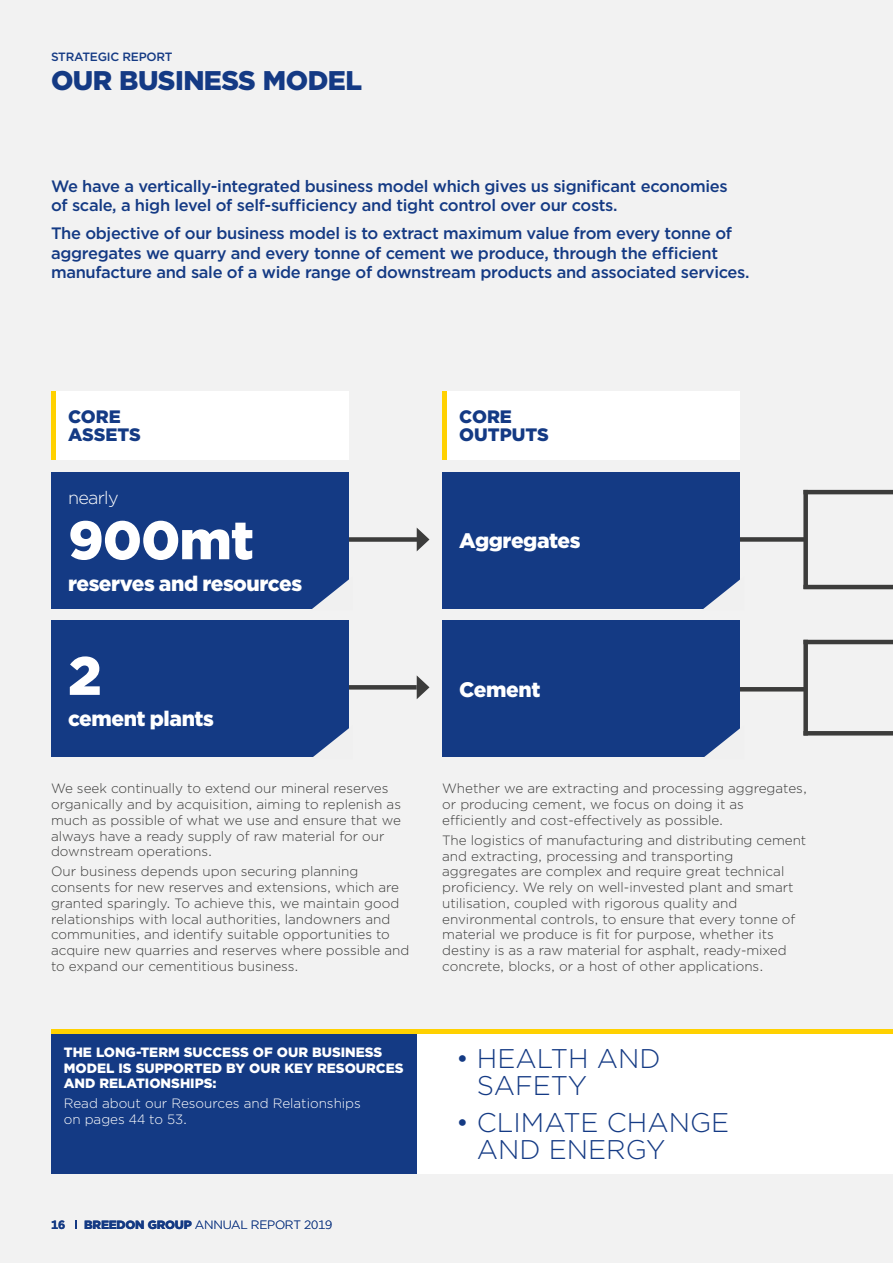
<style>
.page{position:relative;width:893px;height:1263px;background:#f2f2f2}
.page>*{position:absolute;margin:0;border:0;box-sizing:border-box;transform-origin:0 0}
.t1{font:900 54px "Gotham";letter-spacing:-.02em;color:#fff}
.t2{font:300 27px/27px "Gotham";color:#143a84}
.t3{font:900 27px "Gotham";letter-spacing:-.02em;color:#143a84}
.t4{font:900 21px "Gotham";letter-spacing:-.025em;color:#fff}
.t5{font:900 18px/18px "Gotham";color:#143a84}
.t6{font:300 18px "Gotham";letter-spacing:-.04em;color:#fff}
.t7{font:500 16.5px/19.5px "Gotham";letter-spacing:-.02em;color:#143a84}
.t8{font:300 13.5px/15.8px "Gotham";color:#3c3c3b}
.t9{font:900 13.5px/15.8px "Gotham";color:#fff}
.t10{font:300 13.5px/15.8px "Gotham";color:#fff}
.t11{font:300 12px "Gotham";letter-spacing:-.02em;color:#143a84}
.t12{font:500 12px "Gotham";letter-spacing:-.02em;color:#143a84}
.t13{font:700 12px "Gotham";color:#143a84}
.s1{font-weight:900}
</style>
<div class="page">
<div style="left:281px;top:537px;width:139px;height:5px;background:#3c3c3b"></div>
<svg style="left:417px;top:528px;width:12px;height:23px"></svg>
<div style="left:281px;top:685px;width:136px;height:5px;background:#3c3c3b"></div>
<svg style="left:417px;top:675px;width:12px;height:24px"></svg>
<hr style="left:803px;top:585px;width:90px;height:4px;background:#3c3c3b">
<hr style="left:803px;top:490px;width:90px;height:4px;background:#3c3c3b">
<div style="left:599px;top:537px;width:207px;height:5px;background:#3c3c3b"></div>
<div style="left:803px;top:490px;width:5px;height:99px;background:#3c3c3b"></div>
<hr style="left:803px;top:640px;width:90px;height:4px;background:#3c3c3b">
<hr style="left:803px;top:731px;width:90px;height:4px;background:#3c3c3b">
<div style="left:803px;top:640px;width:5px;height:95px;background:#3c3c3b"></div>
<hr style="left:623px;top:687px;width:183px;height:4px;background:#3c3c3b">
<div style="left:51px;top:472px;width:298px;height:136px;background:#143a84"></div>
<svg style="left:310px;top:579px;width:39px;height:30px"></svg>
<div style="left:442px;top:472px;width:298px;height:136px;background:#143a84"></div>
<svg style="left:702px;top:579px;width:38px;height:30px"></svg>
<div style="left:51px;top:621px;width:298px;height:136px;background:#143a84"></div>
<svg style="left:313px;top:728px;width:36px;height:29px"></svg>
<div style="left:442px;top:621px;width:298px;height:136px;background:#143a84"></div>
<svg style="left:704px;top:728px;width:36px;height:29px"></svg>
<div style="left:51px;top:391px;width:298px;height:68px;background:#fff"></div>
<hr style="left:51px;top:391px;width:4px;height:68px;background:#ffd100">
<div style="left:442px;top:391px;width:298px;height:68px;background:#fff"></div>
<hr style="left:442px;top:391px;width:4px;height:68px;background:#ffd100">
<div style="left:417px;top:1033px;width:476px;height:141px;background:#fff"></div>
<div style="left:51px;top:1033px;width:366px;height:141px;background:#143a84"></div>
<hr style="left:51px;top:1029px;width:842px;height:4px;background:#ffd100">
<p class="t12" style="left:51px;top:49px;width:123px">STRATEGIC REPORT</p>
<h2 class="t3" style="left:51px;top:61px;width:312px">OUR BUSINESS MODEL</h2>
<p class="t7" style="left:51px;top:176px;width:678px">We have a vertically-integrated business model which gives us significant economies of scale, a high level of self-sufficiency and tight control over our costs.</p>
<p class="t7" style="left:51px;top:223px;width:700px">The objective of our business model is to extract maximum value from every tonne of aggregates we quarry and every tonne of cement we produce, through the efficient manufacture and sale of a wide range of downstream products and associated services.</p>
<h3 class="t5" style="left:68px;top:408px;width:74px">CORE<br>ASSETS</h3>
<h3 class="t5" style="left:459px;top:408px;width:91px">CORE<br>OUTPUTS</h3>
<h3 class="t6" style="left:68px;top:486px;width:52px">nearly</h3>
<h1 class="t1" style="left:68px;top:503px;width:187px">900mt</h1>
<h3 class="t4" style="left:68px;top:569px;width:236px">reserves and resources</h3>
<h1 class="t1" style="left:68px;top:638px;width:35px">2</h1>
<h3 class="t4" style="left:68px;top:704px;width:147px">cement plants</h3>
<p class="t8" style="left:51px;top:780px;width:352px">We seek continually to extend our mineral reserves organically and by acquisition, aiming to replenish as much as possible of what we use and ensure that we always have a ready supply of raw material for our downstream operations.</p>
<p class="t8" style="left:51px;top:863px;width:360px">Our business depends upon securing planning consents for new reserves and extensions, which are granted sparingly. To achieve this, we maintain good relationships with local authorities, landowners and communities, and identify suitable opportunities to acquire new quarries and reserves where possible and to expand our cementitious business.</p>
<p class="t9" style="left:64px;top:1044px;width:341px">THE LONG-TERM SUCCESS OF OUR BUSINESS<br>MODEL IS SUPPORTED BY OUR KEY RESOURCES<br>AND RELATIONSHIPS:</p>
<p class="t10" style="left:64px;top:1095px;width:299px">Read about our Resources and Relationships on pages 44 to 53.</p>
<p class="t13" style="left:51px;top:1217px;width:16px">16</p>
<p class="t11" style="left:84px;top:1217px;width:249px"><span class="s1">BREEDON GROUP</span> ANNUAL REPORT 2019</p>
<h3 class="t4" style="left:459px;top:526px;width:123px">Aggregates</h3>
<h3 class="t4" style="left:459px;top:675px;width:83px">Cement</h3>
<p class="t8" style="left:442px;top:780px;width:366px">Whether we are extracting and processing aggregates, or producing cement, we focus on doing it as efficiently and cost-effectively as possible.</p>
<p class="t8" style="left:442px;top:832px;width:366px">The logistics of manufacturing and distributing cement and extracting, processing and transporting aggregates are complex and require great technical proficiency. We rely on well-invested plant and smart utilisation, coupled with rigorous quality and environmental controls, to ensure that every tonne of material we produce is fit for purpose, whether its destiny is as a raw material for asphalt, ready-mixed concrete, blocks, or a host of other applications.</p>
<h2 class="t2" style="left:477px;top:1044px;width:185px;text-indent:-21px">• HEALTH AND<br>SAFETY</h2>
<h2 class="t2" style="left:477px;top:1108px;width:254px;text-indent:-21px">• CLIMATE CHANGE<br>AND ENERGY</h2>
</div>
